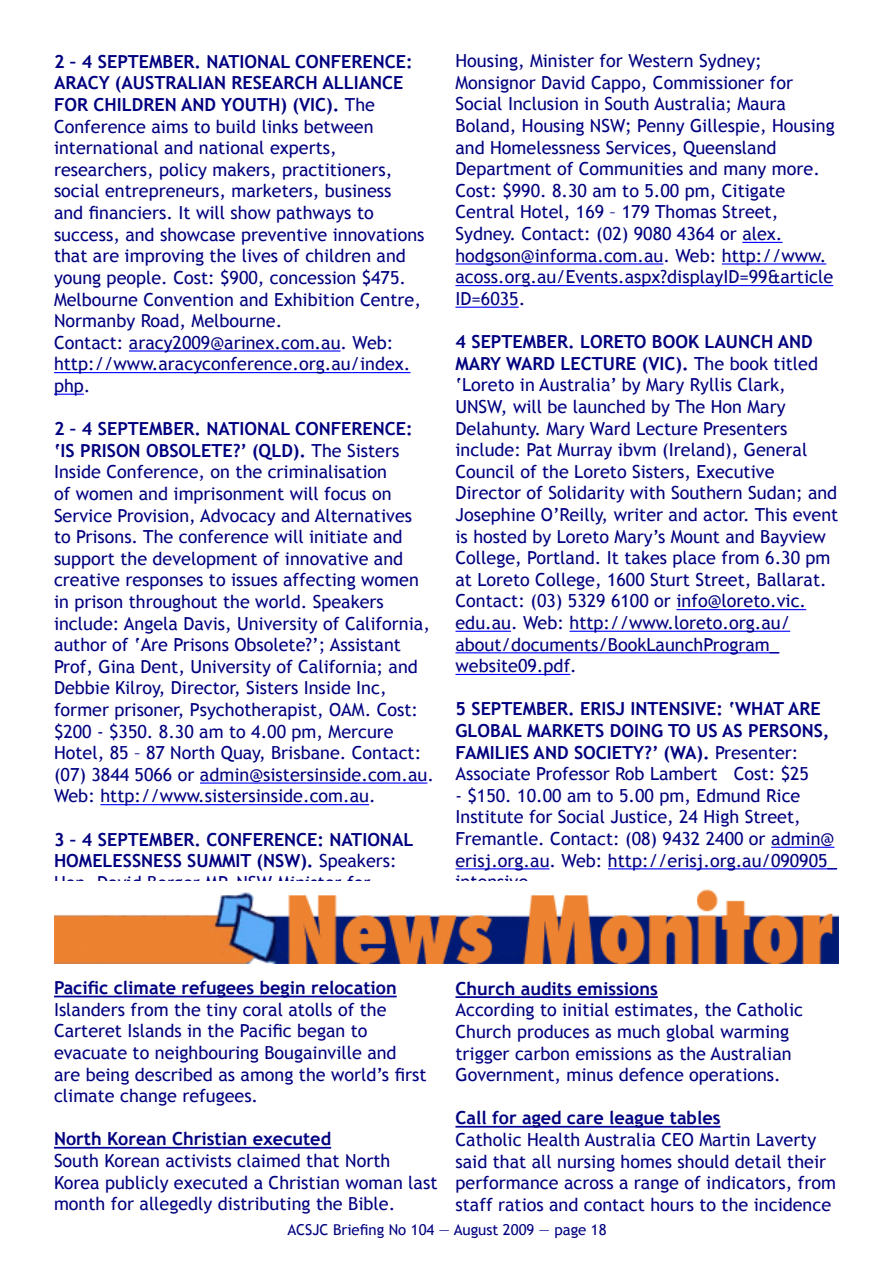
<style>
.page{position:relative;width:893px;height:1263px;background:#fff}
.page>*{position:absolute;margin:0;border:0;box-sizing:border-box;transform-origin:0 0}
.Body{font:18px/21.6px "Trebuchet MS";color:#000080}
.Body-2{font:700 18px/21.6px "Trebuchet MS";color:#000080}
.t1{font:15px "Trebuchet MS";color:#000080}
.s1{font-weight:700}
.s2{font-weight:400}
</style>
<div class="page">
<hr style="left:129px;top:350px;width:212px;height:2px;background:#00f">
<hr style="left:54px;top:372px;width:357px;height:1px;background:#00f">
<hr style="left:54px;top:394px;width:30px;height:1px;background:#00f">
<hr style="left:200px;top:782px;width:227px;height:2px;background:#00f">
<hr style="left:100px;top:804px;width:269px;height:1px;background:#00f">
<hr style="left:742px;top:242px;width:40px;height:1px;background:#00f">
<hr style="left:455px;top:263px;width:208px;height:2px;background:#00f">
<hr style="left:722px;top:263px;width:104px;height:2px;background:#00f">
<hr style="left:455px;top:285px;width:378px;height:1px;background:#00f">
<hr style="left:455px;top:307px;width:64px;height:1px;background:#00f">
<hr style="left:676px;top:609px;width:130px;height:1px;background:#00f">
<hr style="left:455px;top:631px;width:56px;height:1px;background:#00f">
<hr style="left:569px;top:631px;width:221px;height:1px;background:#00f">
<hr style="left:455px;top:652px;width:324px;height:1px;background:#00f">
<hr style="left:455px;top:674px;width:115px;height:1px;background:#00f">
<hr style="left:771px;top:847px;width:63px;height:1px;background:#00f">
<hr style="left:455px;top:868px;width:94px;height:1px;background:#00f">
<hr style="left:608px;top:868px;width:229px;height:1px;background:#00f">
<img style="left:54px;top:889px;width:785px;height:74px">
<hr style="left:54px;top:996px;width:343px;height:1px;background:#009">
<hr style="left:54px;top:1147px;width:277px;height:1px;background:#009">
<hr style="left:455px;top:996px;width:203px;height:2px;background:#009">
<hr style="left:455px;top:1126px;width:265px;height:1px;background:#009">
<p class="Body" style="left:54px;top:51px;width:372px"><span class="s1">2 – 4 SEPTEMBER. NATIONAL CONFERENCE:<br>ARACY (AUSTRALIAN RESEARCH ALLIANCE FOR CHILDREN AND YOUTH) (VIC).</span> The Conference aims to build links between international and national experts, researchers, policy makers, practitioners, social entrepreneurs, marketers, business and financiers. It will show pathways to success, and showcase preventive innovations that are improving the lives of children and young people. Cost: $900, concession $475.<br>Melbourne Convention and Exhibition Centre, Normanby Road, Melbourne.</p>
<p class="Body" style="left:54px;top:332px;width:358px">Contact: aracy2009@arinex.com.au. Web: http://www.aracyconference.org.au/index. php.</p>
<p class="Body" style="left:54px;top:418px;width:382px"><span class="s1">2 – 4 SEPTEMBER. NATIONAL CONFERENCE: ‘IS PRISON OBSOLETE?’ (QLD).</span> The Sisters Inside Conference, on the criminalisation<br>of women and imprisonment will focus on Service Provision, Advocacy and Alternatives<br>to Prisons. The conference will initiate and support the development of innovative and creative responses to issues affecting women in prison throughout the world. Speakers include: Angela Davis, University of California, author of ‘Are Prisons Obsolete?’; Assistant Prof, Gina Dent, University of California; and Debbie Kilroy, Director, Sisters Inside Inc, former prisoner, Psychotherapist, OAM. Cost: $200 - $350. 8.30 am to 4.00 pm, Mercure Hotel, 85 – 87 North Quay, Brisbane. Contact: (07) 3844 5066 or admin@sistersinside.com.au.<br>Web: http://www.sistersinside.com.au.</p>
<p class="Body-2" style="left:54px;top:828px;width:361px">3 – 4 SEPTEMBER. CONFERENCE: NATIONAL<br>HOMELESSNESS SUMMIT (NSW). <span class="s2">Speakers:<br>Hon. David Borger MP, NSW Minister for</span></p>
<p class="Body" style="left:455px;top:50px;width:381px">Housing, Minister for Western Sydney; Monsignor David Cappo, Commissioner for Social Inclusion in South Australia; Maura Boland, Housing NSW; Penny Gillespie, Housing and Homelessness Services, Queensland Department of Communities and many more.<br>Cost: $990. 8.30 am to 5.00 pm, Citigate Central Hotel, 169 – 179 Thomas Street, Sydney. Contact: (02) 9080 4364 or alex. hodgson@informa.com.au. Web: http://www. acoss.org.au/Events.aspx?displayID=99&amp;article ID=6035.</p>
<p class="Body" style="left:455px;top:331px;width:384px"><span class="s1">4 SEPTEMBER. LORETO BOOK LAUNCH AND MARY WARD LECTURE (VIC).</span> The book titled ‘Loreto in Australia’ by Mary Ryllis Clark, UNSW, will be launched by The Hon Mary Delahunty. Mary Ward Lecture Presenters include: Pat Murray ibvm (Ireland), General Council of the Loreto Sisters, Executive Director of Solidarity with Southern Sudan; and Josephine O’Reilly, writer and actor. This event is hosted by Loreto Mary’s Mount and Bayview College, Portland. It takes place from 6.30 pm at Loreto College, 1600 Sturt Street, Ballarat.<br>Contact: (03) 5329 6100 or info@loreto.vic. edu.au. Web: http://www.loreto.org.au/ about/documents/BookLaunchProgram_ website09.pdf.</p>
<p class="Body-2" style="left:455px;top:698px;width:376px">5 SEPTEMBER. ERISJ INTENSIVE: ‘WHAT ARE GLOBAL MARKETS DOING TO US AS PERSONS, FAMILIES AND SOCIETY?’ (WA). <span class="s2">Presenter:<br>Associate Professor Rob Lambert Cost: $25</span></p>
<p class="Body" style="left:455px;top:785px;width:383px">- $150. 10.00 am to 5.00 pm, Edmund Rice Institute for Social Justice, 24 High Street, Fremantle. Contact: (08) 9432 2400 or admin@ erisj.org.au. Web: http://erisj.org.au/090905_ intensive.</p>
<p class="Body-2" style="left:54px;top:977px;width:344px">Pacific climate refugees begin relocation</p>
<p class="Body" style="left:54px;top:999px;width:374px">Islanders from the tiny coral atolls of the Carteret Islands in the Pacific began to evacuate to neighbouring Bougainville and are being described as among the world’s first climate change refugees.</p>
<p class="Body-2" style="left:54px;top:1128px;width:279px">North Korean Christian executed</p>
<p class="Body" style="left:54px;top:1150px;width:385px">South Korean activists claimed that North<br>Korea publicly executed a Christian woman last month for allegedly distributing the Bible.</p>
<p class="Body-2" style="left:455px;top:978px;width:204px">Church audits emissions</p>
<p class="Body" style="left:455px;top:999px;width:349px">According to initial estimates, the Catholic Church produces as much global warming trigger carbon emissions as the Australian Government, minus defence operations.</p>
<p class="Body-2" style="left:455px;top:1107px;width:266px">Call for aged care league tables</p>
<p class="Body" style="left:455px;top:1129px;width:382px">Catholic Health Australia CEO Martin Laverty said that all nursing homes should detail their performance across a range of indicators, from staff ratios and contact hours to the incidence</p>
<p class="t1" style="left:287px;top:1221px;width:321px">ACSJC Briefing No 104 — August 2009 — page 18</p>
</div>
